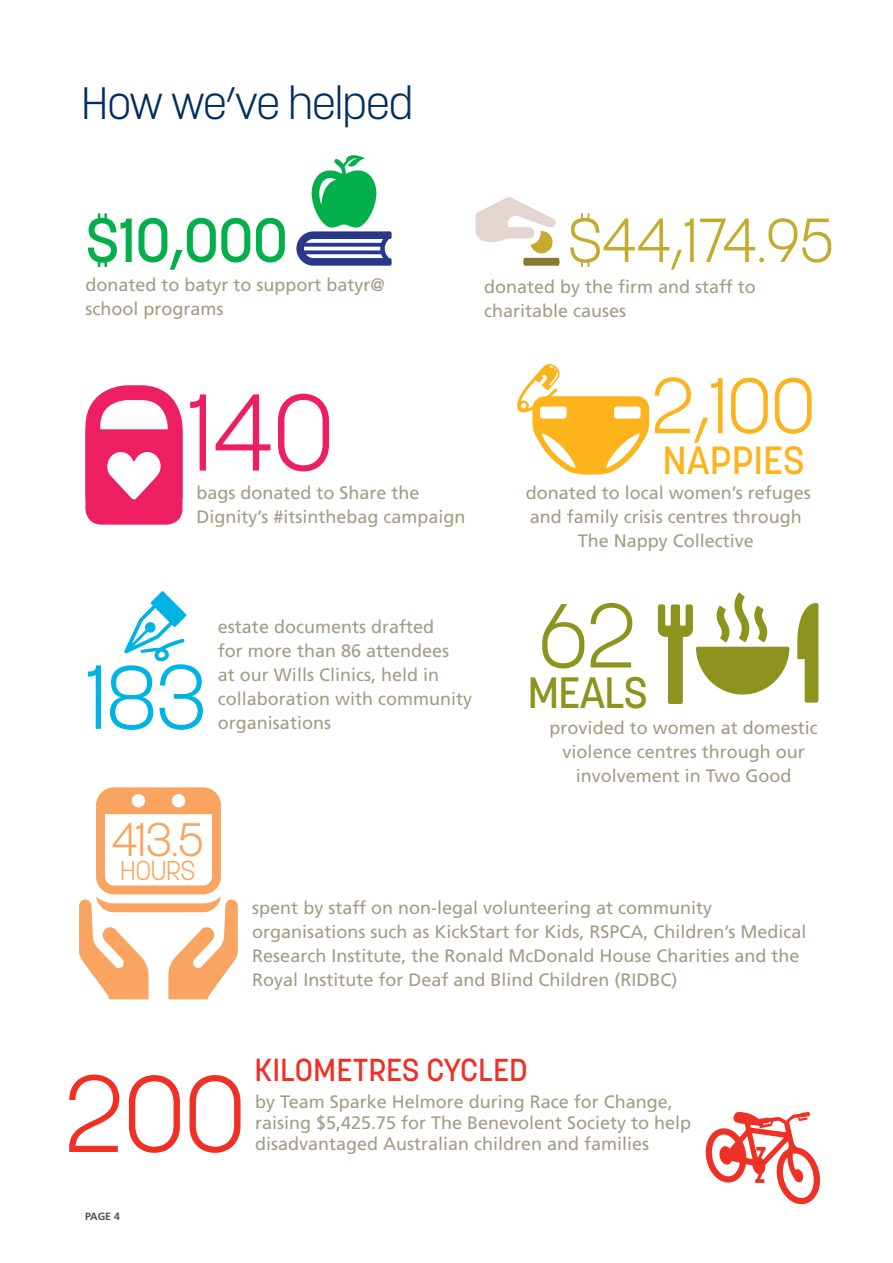
<style>
.page{position:relative;width:893px;height:1263px;background:#fff}
.page>*{position:absolute;margin:0;border:0;box-sizing:border-box;transform-origin:0 0}
.t1{font:300 108px "Korolev";color:#ee3124}
.t2{font:300 108px "Korolev";color:#ee1f60}
.t3{font:300 90px "Korolev";color:#00b3e2}
.t4{font:300 90px "Korolev";color:#8d941e}
.t5{font:300 78px "Korolev";color:#fcb31c}
.t6{font:300 61.5px "Korolev";letter-spacing:-.02em;color:#c5aa2e}
.t7{font:500 61.5px "Korolev";color:#03af4b}
.t8{font:300 46.5px "Korolev";color:#f9a460}
.t9{font:300 45px "Korolev";letter-spacing:-.02em;color:#002f60}
.t10{font:500 43.5px "Korolev";letter-spacing:-.025em;color:#8d941e}
.t11{font:500 39px "Korolev";color:#fcb31c}
.t12{font:500 31.5px "Korolev";color:#ee3124}
.t13{font:300 27px "Korolev";letter-spacing:-.03em;color:#f9a460}
.t14{font:18px/24px "Frutiger";color:#a49c87}
.t15{font:700 10.5px "Frutiger";color:#4d525a}
</style>
<div class="page">
<svg style="left:79px;top:787px;width:159px;height:212px"></svg>
<svg style="left:797px;top:603px;width:21px;height:100px"></svg>
<svg style="left:658px;top:592px;width:131px;height:112px"></svg>
<svg style="left:705px;top:1112px;width:115px;height:93px"></svg>
<svg style="left:124px;top:591px;width:63px;height:71px"></svg>
<svg style="left:517px;top:364px;width:132px;height:111px"></svg>
<svg style="left:85px;top:385px;width:98px;height:140px"></svg>
<svg style="left:296px;top:155px;width:96px;height:111px"></svg>
<svg style="left:476px;top:197px;width:84px;height:69px"></svg>
<h3 class="t9" style="left:81px;top:74px;width:334px">How we’ve helped</h3>
<h3 class="t7" style="left:85px;top:201px;width:205px">$10,000</h3>
<p class="t14" style="left:85px;top:273px;width:301px">donated to batyr to support batyr@ school programs</p>
<h3 class="t6" style="left:568px;top:201px;width:269px">$44,174.95</h3>
<p class="t14" style="left:484px;top:274px;width:273px">donated by the firm and staff to charitable causes</p>
<h1 class="t2" style="left:187px;top:364px;width:149px">140</h1>
<p class="t14" style="left:196px;top:481px;width:271px">bags donated to Share the<br>Dignity’s #itsinthebag campaign</p>
<h2 class="t3" style="left:85px;top:640px;width:123px">183</h2>
<p class="t14" style="left:218px;top:615px;width:256px">estate documents drafted<br>for more than 86 attendees<br>at our Wills Clinics, held in collaboration with community organisations</p>
<h3 class="t8" style="left:111px;top:810px;width:95px">413.5</h3>
<h3 class="t13" style="left:120px;top:853px;width:78px">HOURS</h3>
<h3 class="t5" style="left:651px;top:356px;width:166px">2,100</h3>
<h3 class="t11" style="left:662px;top:435px;width:144px">NAPPIES</h3>
<p class="t14" style="left:526px;top:481px;width:287px;text-align:center">donated to local women’s refuges and family crisis centres through<br>The Nappy Collective</p>
<h2 class="t4" style="left:538px;top:579px;width:101px">62</h2>
<h3 class="t10" style="left:527px;top:665px;width:122px">MEALS</h3>
<p class="t14" style="left:550px;top:716px;width:270px;text-align:center">provided to women at domestic violence centres through our involvement in Two Good</p>
<p class="t14" style="left:252px;top:895px;width:556px">spent by staff on non-legal volunteering at community organisations such as KickStart for Kids, RSPCA, Children’s Medical Research Institute, the Ronald McDonald House Charities and the Royal Institute for Deaf and Blind Children (RIDBC)</p>
<h1 class="t1" style="left:64px;top:1045px;width:184px">200</h1>
<h3 class="t12" style="left:254px;top:1050px;width:275px">KILOMETRES CYCLED</h3>
<p class="t14" style="left:255px;top:1092px;width:438px;line-height:21px">by Team Sparke Helmore during Race for Change, raising $5,425.75 for The Benevolent Society to help disadvantaged Australian children and families</p>
<p class="t15" style="left:85px;top:1210px;width:36px">PAGE 4</p>
</div>
